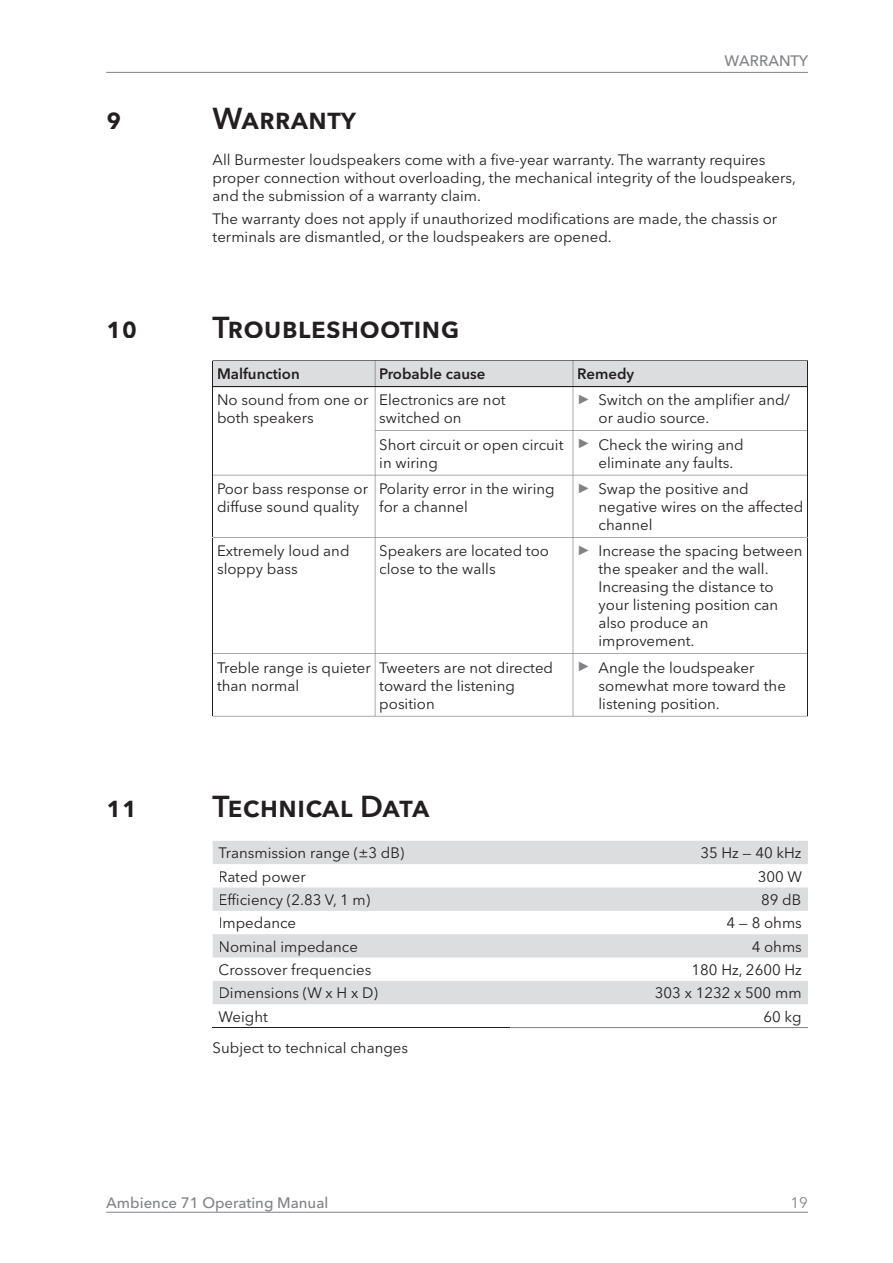
<style>
.page{position:relative;width:893px;height:1263px;background:#fff}
.page>*{position:absolute;margin:0;border:0;box-sizing:border-box;transform-origin:0 0}
.t1{font:600 30px "Avenir Next LT Pro";color:#231f20}
.t2{font:15px/18px "Avenir Next LT Pro";color:#231f20}
.t3{font:500 15px "Avenir Next LT Pro";color:#808285}
.t4{font:600 15px "Avenir Next LT Pro";color:#231f20}
.t5{font:15px "Avenir Next LT Pro";color:#808285}
.s1{font-family:"Arial";font-size:13.5px;color:#808285}
</style>
<div class="page">
<hr style="left:106px;top:72px;width:702px;height:1px;background:#808285">
<hr style="left:107px;top:1212px;width:701px;height:1px;background:#808285">
<svg style="left:213px;top:360px;width:595px;height:357px"></svg>
<div style="left:218px;top:368px;width:81px;height:11px;background:#dcdddf"></div>
<div style="left:380px;top:368px;width:105px;height:11px;background:#dcdddf"></div>
<div style="left:578px;top:368px;width:56px;height:15px;background:#dcdddf"></div>
<svg style="left:213px;top:841px;width:595px;height:163px"></svg>
<hr style="left:213px;top:1027px;width:297px;height:1px;background:#231f20">
<hr style="left:510px;top:1027px;width:298px;height:1px;background:#808285">
<div style="left:219px;top:847px;width:185px;height:15px;background:#dcdddf"></div>
<div style="left:701px;top:847px;width:100px;height:11px;background:#dcdddf"></div>
<div style="left:220px;top:893px;width:150px;height:15px;background:#dcdddf"></div>
<div style="left:763px;top:893px;width:38px;height:12px;background:#dcdddf"></div>
<div style="left:220px;top:940px;width:137px;height:15px;background:#dcdddf"></div>
<div style="left:752px;top:940px;width:49px;height:12px;background:#dcdddf"></div>
<div style="left:220px;top:987px;width:158px;height:13px;background:#dcdddf"></div>
<div style="left:656px;top:987px;width:145px;height:11px;background:#dcdddf"></div>
<p class="t3" style="left:725px;top:52px;width:85px">WARRANTY</p>
<h1 class="t1" style="left:106px;top:100px;width:17px">9</h1>
<h1 class="t1" style="left:213px;top:100px;width:145px">Warranty</h1>
<p class="t2" style="left:213px;top:151px;width:585px">All Burmester loudspeakers come with a five-year warranty. The warranty requires proper connection without overloading, the mechanical integrity of the loudspeakers, and the submission of a warranty claim.</p>
<p class="t2" style="left:213px;top:209px;width:566px">The warranty does not apply if unauthorized modifications are made, the chassis or terminals are dismantled, or the loudspeakers are opened.</p>
<h1 class="t1" style="left:106px;top:309px;width:32px">10</h1>
<h1 class="t1" style="left:213px;top:309px;width:248px">Troubleshooting</h1>
<p class="t4" style="left:217px;top:365px;width:84px">Malfunction</p>
<p class="t4" style="left:379px;top:365px;width:108px">Probable cause</p>
<p class="t4" style="left:577px;top:365px;width:58px">Remedy</p>
<p class="t2" style="left:217px;top:391px;width:153px">No sound from one or both speakers</p>
<p class="t2" style="left:379px;top:391px;width:128px">Electronics are not switched on</p>
<p class="t2" style="left:598px;top:391px;width:193px;text-indent:-21px"><span class="s1">►</span> Switch on the amplifier and/ or audio source.</p>
<p class="t2" style="left:379px;top:435px;width:186px">Short circuit or open circuit in wiring</p>
<p class="t2" style="left:598px;top:435px;width:147px;text-indent:-21px"><span class="s1">►</span> Check the wiring and eliminate any faults.</p>
<p class="t2" style="left:217px;top:480px;width:153px">Poor bass response or diffuse sound quality</p>
<p class="t2" style="left:379px;top:480px;width:177px">Polarity error in the wiring for a channel</p>
<p class="t2" style="left:598px;top:480px;width:206px;text-indent:-21px"><span class="s1">►</span> Swap the positive and negative wires on the affected channel</p>
<p class="t2" style="left:217px;top:542px;width:134px">Extremely loud and sloppy bass</p>
<p class="t2" style="left:379px;top:542px;width:171px">Speakers are located too close to the walls</p>
<p class="t2" style="left:598px;top:542px;width:205px;text-indent:-21px"><span class="s1">►</span> Increase the spacing between the speaker and the wall.<br>Increasing the distance to your listening position can also produce an improvement.</p>
<p class="t2" style="left:217px;top:658px;width:155px">Treble range is quieter than normal</p>
<p class="t2" style="left:379px;top:658px;width:175px">Tweeters are not directed toward the listening position</p>
<p class="t2" style="left:598px;top:658px;width:189px;text-indent:-21px"><span class="s1">►</span> Angle the loudspeaker somewhat more toward the listening position.</p>
<h1 class="t1" style="left:106px;top:788px;width:32px">11</h1>
<h1 class="t1" style="left:213px;top:788px;width:218px">Technical Data</h1>
<p class="t2" style="left:219px;top:844px;width:187px">Transmission range (±3 dB)</p>
<p class="t2" style="left:700px;top:844px;width:103px">35 Hz — 40 kHz</p>
<p class="t2" style="left:219px;top:867px;width:89px">Rated power</p>
<p class="t2" style="left:758px;top:867px;width:46px">300 W</p>
<p class="t2" style="left:219px;top:890px;width:153px">Efficiency (2.83 V, 1 m)</p>
<p class="t2" style="left:761px;top:890px;width:42px">89 dB</p>
<p class="t2" style="left:219px;top:914px;width:79px">Impedance</p>
<p class="t2" style="left:726px;top:914px;width:77px">4 — 8 ohms</p>
<p class="t2" style="left:219px;top:937px;width:141px">Nominal impedance</p>
<p class="t2" style="left:752px;top:937px;width:52px">4 ohms</p>
<p class="t2" style="left:219px;top:960px;width:154px">Crossover frequencies</p>
<p class="t2" style="left:691px;top:960px;width:112px">180 Hz, 2600 Hz</p>
<p class="t2" style="left:219px;top:984px;width:161px">Dimensions (W x H x D)</p>
<p class="t2" style="left:655px;top:984px;width:148px">303 x 1232 x 500 mm</p>
<p class="t2" style="left:219px;top:1007px;width:51px">Weight</p>
<p class="t2" style="left:763px;top:1007px;width:40px">60 kg</p>
<p class="t2" style="left:213px;top:1039px;width:197px">Subject to technical changes</p>
<p class="t3" style="left:106px;top:1193px;width:224px">Ambience 71 Operating Manual</p>
<p class="t5" style="left:790px;top:1193px;width:19px">19</p>
</div>
